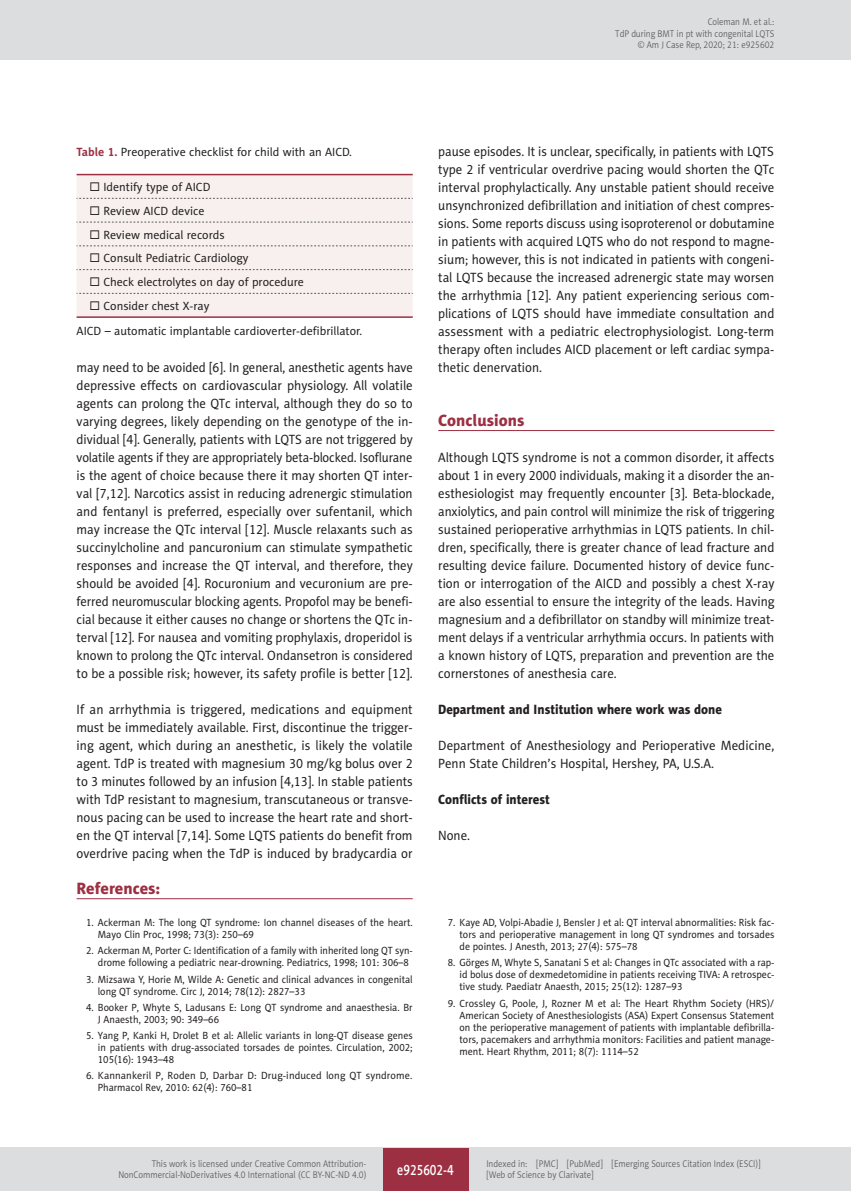
<style>
.page{position:relative;width:851px;height:1191px;background:#fff}
.page>*{position:absolute;margin:0;border:0;box-sizing:border-box;transform-origin:0 0}
.AJCR_Headline_1{font:16.5px "Naomi Sans EFN Heavy";color:#9d2f42}
.AJCR_Referencje_Tytu{font:16.5px "Naomi Sans EFN Heavy";color:#9d2f42}
.t1{font:15px "Naomi Sans EFN Medium";color:#fff;scale:.8 1}
.AJCR_Body{font:13.5px/18px "Naomi Sans EFN";color:#231f20;text-align:justify;scale:.94 1}
.AJCR_Body-2{font:13.5px/18px "Naomi Sans EFN";color:#231f20;text-align:justify;scale:.95 1}
.AJCR_Body-3{font:13.5px/18px "Naomi Sans EFN";color:#231f20;text-align:justify;scale:.96 1}
.AJCR_Headline_2{font:13.5px "Naomi Sans EFN Heavy";color:#231f20;scale:.95 1}
.AJCR_Tabela_zawartos{font:12px "Naomi Sans EFN";color:#231f20}
.AJCR_Table_podpis_do{font:12px "Naomi Sans EFN";color:#231f20}
.AJCR_Tabela_tytul{font:12px "Naomi Sans EFN";color:#231f20}
.AJCR_Referencje_punk{font:10.5px/12px "Naomi Sans EFN";color:#231f20;scale:.95 1}
.AJCR_Referencje_punk-2{font:10.5px/12px "Naomi Sans EFN";color:#231f20;scale:.94 1}
.AJCR_Referencje_punk-3{font:10.5px/12px "Naomi Sans EFN";color:#231f20;text-align:justify;scale:.96 1}
.AJCR_Referencje_punk-4{font:10.5px/12px "Naomi Sans EFN";color:#231f20}
.t2{font:9.75px/11.2px "Naomi Sans EFN Light";color:#57585a;text-align:right;scale:.9 1}
.s1{font-weight:700;color:#9d2f42}
</style>
<div class="page">
<hr style="left:438px;top:430px;width:336px;height:1px;background:#9d2f42">
<div style="left:77px;top:175px;width:335px;height:141px;background:#f7f0ef"></div>
<svg style="left:77px;top:222px;width:336px;height:1px"></svg>
<svg style="left:77px;top:246px;width:336px;height:1px"></svg>
<svg style="left:77px;top:269px;width:336px;height:1px"></svg>
<hr style="left:77px;top:174px;width:335px;height:1px;background:#9d2f42">
<svg style="left:77px;top:198px;width:336px;height:1px"></svg>
<svg style="left:77px;top:293px;width:336px;height:1px"></svg>
<hr style="left:77px;top:316px;width:335px;height:2px;background:#9d2f42">
<hr style="left:77px;top:898px;width:335px;height:1px;background:#9d2f42">
<div style="left:0;top:0;width:850px;height:60px;background:#dcdddf"></div>
<hr style="left:850px;top:0;width:1px;height:60px;background:#dcdddf">
<div style="left:0;top:1148px;width:850px;height:43px;background:#dcdddf"></div>
<div style="left:383px;top:1147px;width:85px;height:43px;background:#9d2f42"></div>
<p class="t2" style="left:615px;top:16px;width:178px">Coleman M. et al.:<br>TdP during BMT in pt with congenital LQTS © Am J Case Rep, 2020; 21: e925602</p>
<p class="AJCR_Tabela_tytul" style="left:77px;top:145px;width:277px"><span class="s1">Table 1.</span> Preoperative checklist for child with an AICD.</p>
<p class="AJCR_Tabela_zawartos" style="left:89px;top:180px;width:123px">◻ Identify type of AICD</p>
<p class="AJCR_Tabela_zawartos" style="left:89px;top:204px;width:117px">◻ Review AICD device</p>
<p class="AJCR_Tabela_zawartos" style="left:89px;top:228px;width:137px">◻ Review medical records</p>
<p class="AJCR_Tabela_zawartos" style="left:89px;top:251px;width:161px">◻ Consult Pediatric Cardiology</p>
<p class="AJCR_Tabela_zawartos" style="left:89px;top:275px;width:216px">◻ Check electrolytes on day of procedure</p>
<p class="AJCR_Tabela_zawartos" style="left:89px;top:299px;width:122px">◻ Consider chest X-ray</p>
<p class="AJCR_Table_podpis_do" style="left:77px;top:324px;width:287px">AICD – automatic implantable cardioverter-defibrillator.</p>
<p class="AJCR_Body" style="left:77px;top:358px;width:359px">may need to be avoided [6]. In general, anesthetic agents have depressive effects on cardiovascular physiology. All volatile agents can prolong the QTc interval, although they do so to varying degrees, likely depending on the genotype of the in&shy;dividual [4]. Generally, patients with LQTS are not triggered by volatile agents if they are appropriately beta-blocked. Isoflurane is the agent of choice because there it may shorten QT inter&shy;val [7,12]. Narcotics assist in reducing adrenergic stimulation and fentanyl is preferred, especially over sufentanil, which may increase the QTc interval [12]. Muscle relaxants such as succinylcholine and pancuronium can stimulate sympathetic responses and increase the QT interval, and therefore, they should be avoided [4]. Rocuronium and vecuronium are pre&shy;ferred neuromuscular blocking agents. Propofol may be benefi&shy;cial because it either causes no change or shortens the QTc in&shy;terval [12]. For nausea and vomiting prophylaxis, droperidol is known to prolong the QTc interval. Ondansetron is considered to be a possible risk; however, its safety profile is better [12].</p>
<p class="AJCR_Body-3" style="left:77px;top:700px;width:352px">If an arrhythmia is triggered, medications and equipment must be immediately available. First, discontinue the trigger&shy;ing agent, which during an anesthetic, is likely the volatile agent. TdP is treated with magnesium 30 mg/kg bolus over 2 to 3 minutes followed by an infusion [4,13]. In stable patients with TdP resistant to magnesium, transcutaneous or transve&shy;nous pacing can be used to increase the heart rate and short&shy;en the QT interval [7,14]. Some LQTS patients do benefit from overdrive pacing when the TdP is induced by bradycardia or</p>
<p class="AJCR_Referencje_Tytu" style="left:77px;top:878px;width:85px">References:</p>
<p class="AJCR_Referencje_punk" style="left:98px;top:916px;width:333px;text-indent:-12px">1. Ackerman M: The long QT syndrome: Ion channel diseases of the heart.<br>Mayo Clin Proc, 1998; 73(3): 250–69</p>
<p class="AJCR_Referencje_punk-2" style="left:98px;top:945px;width:336px;text-indent:-12px">2. Ackerman M, Porter C: Identification of a family with inherited long QT syn&shy;drome following a pediatric near-drowning. Pediatrics, 1998; 101: 306–8</p>
<p class="AJCR_Referencje_punk" style="left:98px;top:973px;width:333px;text-indent:-12px">3. Mizsawa Y, Horie M, Wilde A: Genetic and clinical advances in congenital long QT syndrome. Circ J, 2014; 78(12): 2827–33</p>
<p class="AJCR_Referencje_punk" style="left:98px;top:1001px;width:333px;text-indent:-12px">4. Booker P, Whyte S, Ladusans E: Long QT syndrome and anaesthesia. Br<br>J Anaesth, 2003; 90: 349–66</p>
<p class="AJCR_Referencje_punk" style="left:98px;top:1029px;width:333px;text-align:justify;text-indent:-12px">5. Yang P, Kanki H, Drolet B et al: Allelic variants in long-QT disease genes in patients with drug-associated torsades de pointes. Circulation, 2002; 105(16): 1943–48</p>
<p class="AJCR_Referencje_punk-4" style="left:98px;top:1070px;width:316px;text-indent:-12px">6. Kannankeril P, Roden D, Darbar D: Drug-induced long QT syndrome.<br>Pharmacol Rev, 2010: 62(4): 760–81</p>
<p class="AJCR_Body" style="left:438px;top:142px;width:359px">pause episodes. It is unclear, specifically, in patients with LQTS type 2 if ventricular overdrive pacing would shorten the QTc interval prophylactically. Any unstable patient should receive unsynchronized defibrillation and initiation of chest compres&shy;sions. Some reports discuss using isoproterenol or dobutamine in patients with acquired LQTS who do not respond to magne&shy;sium; however, this is not indicated in patients with congeni&shy;tal LQTS because the increased adrenergic state may worsen the arrhythmia [12]. Any patient experiencing serious com&shy;plications of LQTS should have immediate consultation and assessment with a pediatric electrophysiologist. Long-term therapy often includes AICD placement or left cardiac sympa&shy;thetic denervation.</p>
<p class="AJCR_Headline_1" style="left:438px;top:410px;width:88px">Conclusions</p>
<p class="AJCR_Body-2" style="left:438px;top:448px;width:355px">Although LQTS syndrome is not a common disorder, it affects about 1 in every 2000 individuals, making it a disorder the an&shy;esthesiologist may frequently encounter [3]. Beta-blockade, anxiolytics, and pain control will minimize the risk of triggering sustained perioperative arrhythmias in LQTS patients. In chil&shy;dren, specifically, there is greater chance of lead fracture and resulting device failure. Documented history of device func&shy;tion or interrogation of the AICD and possibly a chest X-ray are also essential to ensure the integrity of the leads. Having magnesium and a defibrillator on standby will minimize treat&shy;ment delays if a ventricular arrhythmia occurs. In patients with a known history of LQTS, preparation and prevention are the cornerstones of anesthesia care.</p>
<p class="AJCR_Headline_2" style="left:438px;top:701px;width:300px">Department and Institution where work was done</p>
<p class="AJCR_Body-3" style="left:438px;top:736px;width:351px">Department of Anesthesiology and Perioperative Medicine,<br>Penn State Children’s Hospital, Hershey, PA, U.S.A.</p>
<p class="AJCR_Headline_2" style="left:438px;top:791px;width:119px">Conflicts of interest</p>
<p class="AJCR_Body-2" style="left:438px;top:826px;width:35px">None.</p>
<p class="AJCR_Referencje_punk" style="left:459px;top:916px;width:333px;text-align:justify;text-indent:-12px">7. Kaye AD, Volpi-Abadie J, Bensler J et al: QT interval abnormalities: Risk fac&shy;tors and perioperative management in long QT syndromes and torsades de pointes. J Anesth, 2013; 27(4): 575–78</p>
<p class="AJCR_Referencje_punk-2" style="left:459px;top:957px;width:336px;text-align:justify;text-indent:-12px">8. Görges M, Whyte S, Sanatani S et al: Changes in QTc associated with a rap&shy;id bolus dose of dexmedetomidine in patients receiving TIVA: A retrospec&shy;tive study. Paediatr Anaesth, 2015; 25(12): 1287–93</p>
<p class="AJCR_Referencje_punk-3" style="left:459px;top:997px;width:329px;text-indent:-12px">9. Crossley G, Poole, J, Rozner M et al: The Heart Rhythm Society (HRS)/ American Society of Anesthesiologists (ASA) Expert Consensus Statement on the perioperative management of patients with implantable defibrilla&shy;tors, pacemakers and arrhythmia monitors: Facilities and patient manage&shy;ment. Heart Rhythm, 2011; 8(7): 1114–52</p>
<p class="t2" style="left:118px;top:1158px;width:277px">This work is licensed under Creative Common Attribution-<br>NonCommercial-NoDerivatives 4.0 International (CC BY-NC-ND 4.0)</p>
<p class="t1" style="left:397px;top:1160px;width:72px">e925602-4</p>
<p class="t2" style="left:486px;top:1158px;width:306px;text-align:left">Indexed in: [PMC] [PubMed] [Emerging Sources Citation Index (ESCI)] [Web of Science by Clarivate]</p>
</div>
